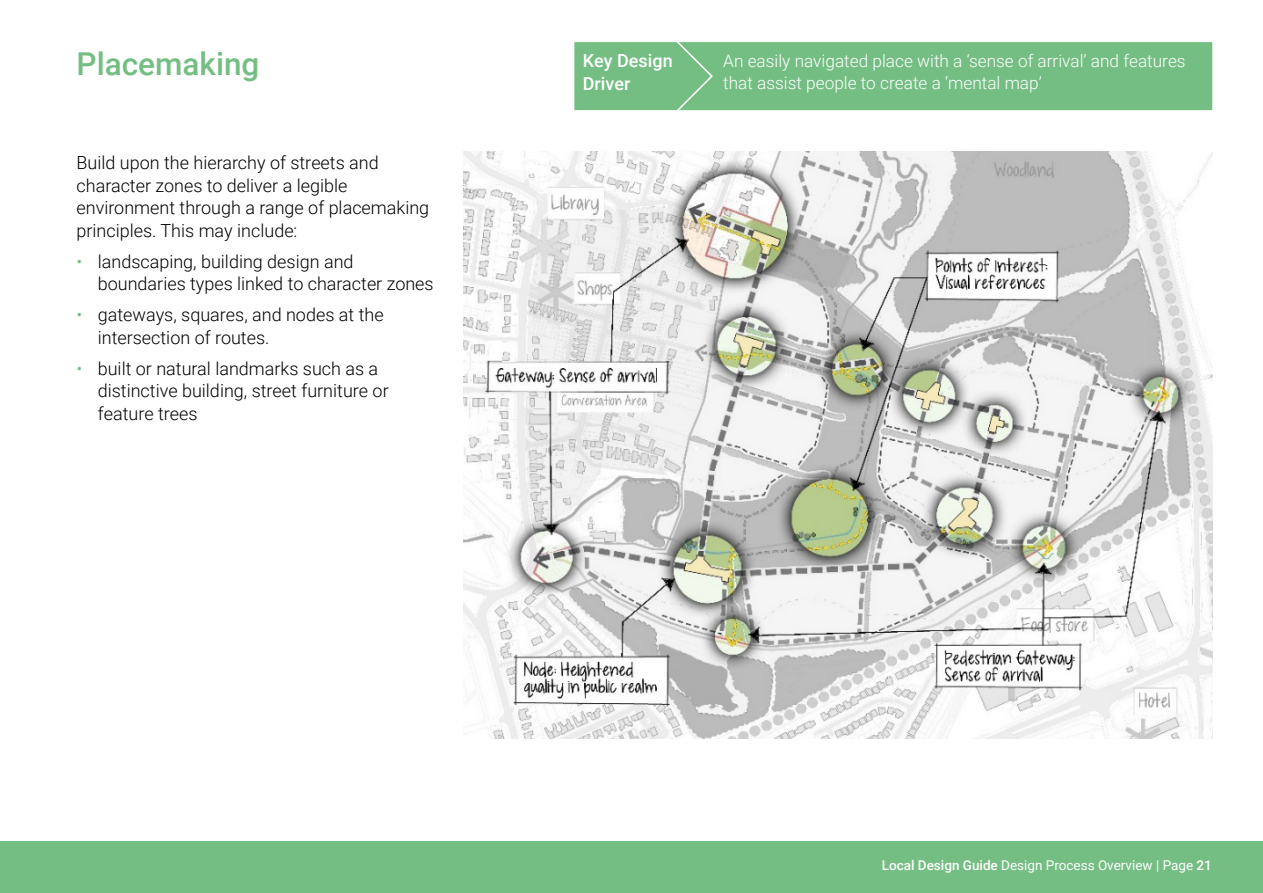
<style>
.page{position:relative;width:1263px;height:893px;background:#fff}
.page>*{position:absolute;margin:0;border:0;box-sizing:border-box;transform-origin:0 0}
.t1{font:500 31.5px "Roboto";color:#74be83}
.t2{font:300 18px/22.5px "Roboto";color:#000}
.t3{font:500 18px/22.5px "Roboto";color:#fff}
.t4{font:300 17.25px/22.5px "Roboto";color:#fff}
.t5{font:13.5px "Roboto";color:#fff}
.s1{color:#74be83}
.s2{font-weight:500}
</style>
<div class="page">
<div style="left:0;top:842px;width:1263px;height:51px;background:#74be83"></div>
<div style="left:574px;top:42px;width:638px;height:69px;background:#74be83"></div>
<img style="left:463px;top:152px;width:749px;height:586px">
<h1 class="t1" style="left:77px;top:42px;width:184px">Placemaking</h1>
<p class="t3" style="left:583px;top:49px;width:91px">Key Design<br>Driver</p>
<p class="t4" style="left:723px;top:49px;width:464px">An easily navigated place with a ‘sense of arrival’ and features that assist people to create a ‘mental map’</p>
<p class="t2" style="left:77px;top:151px;width:354px">Build upon the hierarchy of streets and character zones to deliver a legible environment through a range of placemaking principles. This may include:</p>
<p class="t2" style="left:98px;top:249px;width:337px;text-indent:-21px"><span class="s1">•</span> landscaping, building design and boundaries types linked to character zones</p>
<p class="t2" style="left:98px;top:303px;width:287px;text-indent:-21px"><span class="s1">•</span> gateways, squares, and nodes at the intersection of routes.</p>
<p class="t2" style="left:98px;top:357px;width:292px;text-indent:-21px"><span class="s1">•</span> built or natural landmarks such as a distinctive building, street furniture or feature trees</p>
<p class="t5" style="left:882px;top:856px;width:332px"><span class="s2">Local Design Guide</span> Design Process Overview | Page <span class="s2">21</span></p>
</div>
